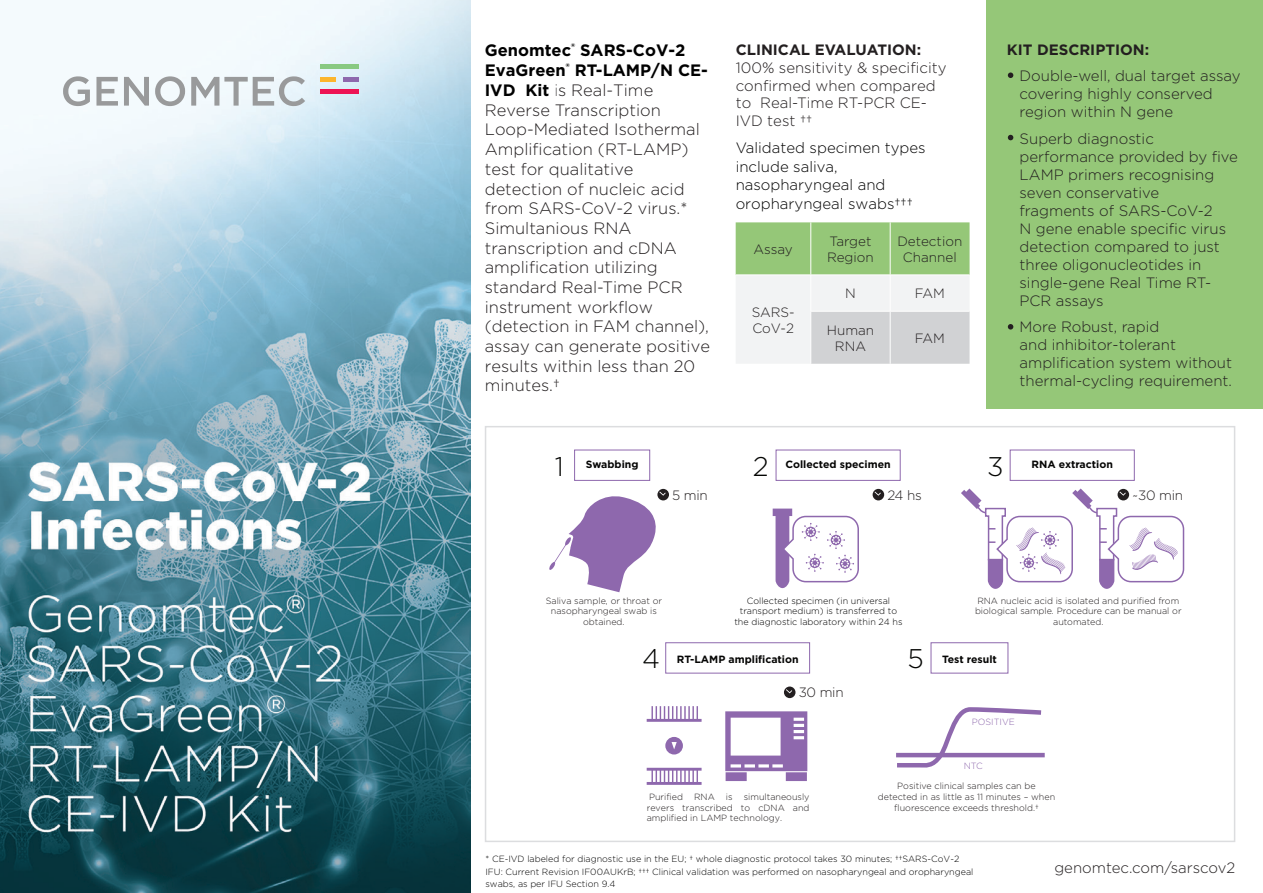
<style>
.page{position:relative;width:1263px;height:893px;background:#fff}
.page>*{position:absolute;margin:0;border:0;box-sizing:border-box;transform-origin:0 0}
.t1{font:300 27px "Gotham";color:#040503}
.t2{font:300 16.5px/19.6px "Gotham";color:#231f20}
.t3{font:300 15px/18px "Gotham";color:#231f20}
.t4{font:300 15px/18.6px "Gotham";color:#000}
.t5{font:700 15px "Gotham";color:#231f20}
.t6{font:300 13.5px/16.2px "Gotham";color:#231f20}
.t7{font:700 10.5px "Gotham";color:#050504}
.t8{font:300 9px/10.8px "Gotham";color:#231f20;text-align:center}
.t9{font:300 9px/12.5px "Gotham";color:#000}
.t10{font:300 9px "Gotham";color:#8e68ad}
.s1{font-weight:700;color:#000}
.s2{font-weight:200}
.s3{font-weight:700}
</style>
<div class="page">
<div style="left:485px;top:426px;width:750px;height:416px;border:2px solid #dcdddf"></div>
<svg style="left:773px;top:509px;width:86px;height:79px"></svg>
<div style="left:574px;top:450px;width:76px;height:31px;border:1px solid #8e68ad"></div>
<div style="left:776px;top:450px;width:125px;height:31px;border:1px solid #8e68ad"></div>
<div style="left:1010px;top:450px;width:125px;height:31px;border:1px solid #8e68ad"></div>
<hr style="left:647px;top:719px;width:54px;height:3px;background:#8e68ad">
<svg style="left:651px;top:706px;width:47px;height:13px"></svg>
<hr style="left:647px;top:782px;width:54px;height:3px;background:#8e68ad">
<hr style="left:647px;top:768px;width:54px;height:3px;background:#8e68ad">
<svg style="left:651px;top:770px;width:47px;height:12px"></svg>
<div style="left:665px;top:737px;width:18px;height:17px;background:#8e68ad;border-radius:50%"></div>
<svg style="left:671px;top:742px;width:6px;height:7px"></svg>
<div style="left:726px;top:773px;width:20px;height:7px;background:#8e68ad"></div>
<div style="left:726px;top:772px;width:21px;height:9px;border:2px solid #8e68ad"></div>
<div style="left:787px;top:773px;width:19px;height:7px;background:#8e68ad"></div>
<div style="left:786px;top:772px;width:21px;height:9px;border:2px solid #8e68ad"></div>
<svg style="left:725px;top:711px;width:82px;height:60px"></svg>
<div style="left:665px;top:642px;width:145px;height:32px;border:1px solid #8e68ad"></div>
<div style="left:931px;top:642px;width:77px;height:31px;border:1px solid #8e68ad"></div>
<svg style="left:896px;top:707px;width:149px;height:61px"></svg>
<div style="left:986px;top:0;width:277px;height:408px;background:#95c778"></div>
<img style="left:0;top:0;width:471px;height:893px">
<svg style="left:63px;top:76px;width:242px;height:30px"></svg>
<hr style="left:320px;top:65px;width:39px;height:4px;background:#88c981">
<hr style="left:320px;top:89px;width:39px;height:4px;background:#ed1354">
<hr style="left:320px;top:77px;width:16px;height:4px;background:#fcb52c">
<hr style="left:343px;top:77px;width:16px;height:4px;background:#8e68ad">
<svg style="left:736px;top:222px;width:233px;height:142px"></svg>
<hr style="left:810px;top:275px;width:1px;height:36px;background:#fff">
<hr style="left:890px;top:275px;width:1px;height:36px;background:#fff">
<hr style="left:811px;top:311px;width:79px;height:1px;background:#fff">
<hr style="left:810px;top:311px;width:1px;height:53px;background:#fff">
<hr style="left:890px;top:311px;width:79px;height:1px;background:#fff">
<hr style="left:890px;top:311px;width:1px;height:53px;background:#fff">
<hr style="left:810px;top:222px;width:1px;height:53px;background:#fff">
<hr style="left:890px;top:222px;width:1px;height:53px;background:#fff">
<hr style="left:736px;top:275px;width:75px;height:1px;background:#fff">
<hr style="left:811px;top:275px;width:79px;height:1px;background:#fff">
<hr style="left:890px;top:275px;width:79px;height:1px;background:#fff">
<svg style="left:549px;top:489px;width:120px;height:103px"></svg>
<svg style="left:784px;top:686px;width:11px;height:12px"></svg>
<svg style="left:873px;top:489px;width:11px;height:11px"></svg>
<svg style="left:961px;top:488px;width:224px;height:101px"></svg>
<svg style="left:1008px;top:72px;width:5px;height:6px"></svg>
<svg style="left:1008px;top:135px;width:5px;height:5px"></svg>
<svg style="left:1008px;top:324px;width:5px;height:6px"></svg>
<p class="t2" style="left:485px;top:40px;width:227px"><span class="s1">Genomtec</span><sup>®</sup> <span class="s1">SARS-CoV-2<br>EvaGreen</span><sup>®</sup> <span class="s1">RT-LAMP/N CE-<br>IVD Kit</span> <span class="s2">i</span>s Real-Time<br>Reverse Transcription<br>Loop-Mediated Isothermal<br>Amplification (RT-LAMP) test for qualitative detection of nucleic acid from SARS-CoV-2 virus.*<br>Simultanious RNA transcription and cDNA amplification utilizing standard Real-Time PCR instrument workflow (detection in FAM channel), assay can generate positive results within less than 20 minutes.†</p>
<p class="t3" style="left:736px;top:40px;width:212px"><span class="s3">CLINICAL EVALUATION:<br></span>100% sensitivity &amp; specificity confirmed when compared to Real-Time RT-PCR CE-<br>IVD test ††</p>
<p class="t4" style="left:736px;top:138px;width:192px">Validated specimen types include saliva, nasopharyngeal and oropharyngeal swabs†††</p>
<p class="t6" style="left:753px;top:241px;width:41px">Assay</p>
<p class="t6" style="left:827px;top:233px;width:48px">Target<br>Region</p>
<p class="t6" style="left:897px;top:233px;width:66px;text-align:center">Detection<br>Channel</p>
<p class="t6" style="left:845px;top:285px;width:12px">N</p>
<p class="t6" style="left:915px;top:285px;width:32px">FAM</p>
<p class="t6" style="left:827px;top:322px;width:49px;text-align:center">Human<br>RNA</p>
<p class="t6" style="left:915px;top:330px;width:32px">FAM</p>
<p class="t6" style="left:752px;top:303px;width:45px">SARS-<br>CoV-2</p>
<p class="t5" style="left:1007px;top:39px;width:144px">KIT DESCRIPTION:</p>
<p class="t3" style="left:1019px;top:66px;width:223px">Double-well, dual target assay covering highly conserved region within N gene</p>
<p class="t3" style="left:1019px;top:129px;width:220px">Superb diagnostic performance provided by five<br>LAMP primers recognising seven conservative fragments of SARS-CoV-2<br>N gene enable specific virus detection compared to just three oligonucleotides in single-gene Real Time RT-<br>PCR assays</p>
<p class="t3" style="left:1019px;top:317px;width:214px">More Robust, rapid<br>and inhibitor-tolerant amplification system without thermal-cycling requirement.</p>
<p class="t1" style="left:555px;top:449px;width:11px">1</p>
<p class="t1" style="left:753px;top:449px;width:17px">2</p>
<p class="t1" style="left:987px;top:449px;width:18px">3</p>
<p class="t7" style="left:586px;top:458px;width:54px">Swabbing</p>
<p class="t7" style="left:785px;top:458px;width:107px">Collected specimen</p>
<p class="t7" style="left:1031px;top:458px;width:83px">RNA extraction</p>
<p class="t6" style="left:672px;top:487px;width:37px">5 min</p>
<p class="t6" style="left:887px;top:487px;width:36px">24 hs</p>
<p class="t6" style="left:1132px;top:487px;width:52px">~30 min</p>
<p class="t8" style="left:546px;top:595px;width:118px">Saliva sample, or throat or nasopharyngeal swab is obtained.</p>
<p class="t9" style="left:734px;top:595px;width:170px;line-height:10.5px;text-align:center">Collected specimen (in universal transport medium) is transferred to the diagnostic laboratory within 24 hs</p>
<p class="t8" style="left:975px;top:595px;width:208px">RNA nucleic acid is isolated and purified from biological sample. Procedure can be manual or automated.</p>
<p class="t1" style="left:642px;top:642px;width:19px">4</p>
<p class="t7" style="left:677px;top:652px;width:123px">RT-LAMP amplification</p>
<p class="t1" style="left:907px;top:642px;width:18px">5</p>
<p class="t7" style="left:942px;top:652px;width:56px">Test result</p>
<p class="t6" style="left:799px;top:684px;width:46px">30 min</p>
<p class="t10" style="left:972px;top:716px;width:44px">POSITIVE</p>
<p class="t10" style="left:964px;top:760px;width:21px">NTC</p>
<p class="t8" style="left:647px;top:791px;width:164px;text-align:justify">Purified RNA is simultaneously revers transcribed to cDNA and amplified in LAMP technology.</p>
<p class="t8" style="left:878px;top:780px;width:179px">Positive clinical samples can be detected in as little as 11 minutes – when fluorescence exceeds threshold.†</p>
<p class="t9" style="left:485px;top:853px;width:489px">* CE-IVD labeled for diagnostic use in the EU; † whole diagnostic protocol takes 30 minutes; ††SARS-CoV-2<br>IFU: Current Revision IF00AUKrB; ††† Clinical validation was performed on nasopharyngeal and oropharyngeal swabs, as per IFU Section 9.4</p>
<p class="t3" style="left:1054px;top:858px;width:182px">genomtec.com/sarscov2</p>
</div>
